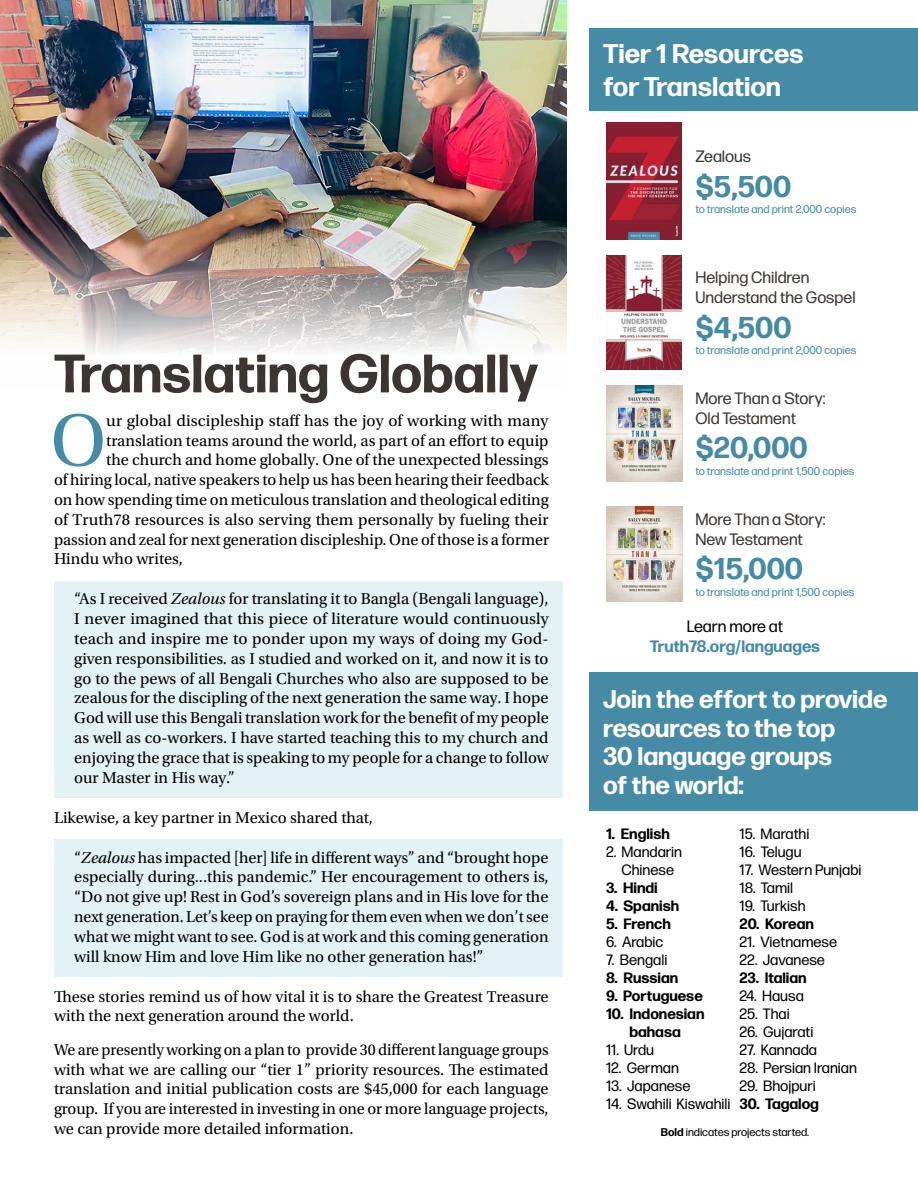
<style>
.page{position:relative;width:918px;height:1188px;background:#fff}
.page>*{position:absolute;margin:0;border:0;box-sizing:border-box;transform-origin:0 0}
.t1{font:77.1px "Utopia Std";color:#458ba5}
.t2{font:700 54px "Forma DJR Text";color:#3b3633}
.t3{font:700 30px "Forma DJR Text";color:#458ba5}
.t4{font:700 27px/32.4px "Forma DJR Text";color:#fff}
.t5{font:700 25.5px/28.5px "Forma DJR Text";color:#fff}
.t6{font:16.5px/19.8px "Utopia Std";color:#000;text-align:justify}
.t7{font:16.5px/19.8px "Forma DJR Text";color:#3b3633}
.t8{font:700 16.5px "Forma DJR Text";color:#458ba5}
.t9{font:16.5px "Forma DJR Text";color:#000}
.t10{font:15px/18px "Forma DJR Text";color:#000;text-align:center}
.t11{font:700 15px/18px "Forma DJR Text";color:#000;text-align:center}
.t12{font:11.25px "Forma DJR Text";color:#458ba5}
.t13{font:11.25px "Forma DJR Text";color:#000}
.s1{font-style:italic}
.s2{font-weight:700}
</style>
<div class="page">
<div style="left:54px;top:582px;width:508px;height:216px;background:#e3f2f4"></div>
<div style="left:54px;top:840px;width:508px;height:137px;background:#e3f2f4"></div>
<img style="left:606px;top:123px;width:76px;height:117px">
<img style="left:606px;top:255px;width:76px;height:115px">
<img style="left:606px;top:386px;width:76px;height:95px">
<img style="left:606px;top:507px;width:76px;height:95px">
<div style="left:590px;top:28px;width:328px;height:83px;background:#458ba5"></div>
<div style="left:590px;top:672px;width:328px;height:139px;background:#458ba5"></div>
<img style="left:0;top:0;width:567px;height:352px">
<h2 class="t2" style="left:54px;top:339px;width:485px">Translating Globally</h2>
<h1 class="t1" style="left:50px;top:399px;width:57px">O</h1>
<p class="t6" style="left:106px;top:411px;width:444px">ur global discipleship staff has the joy of working with many</p>
<p class="t6" style="left:106px;top:431px;width:444px">translation teams around the world, as part of an effort to equip</p>
<p class="t6" style="left:106px;top:450px;width:444px">the church and home globally. One of the unexpected blessings</p>
<p class="t6" style="left:54px;top:470px;width:496px">of hiring local, native speakers to help us has been hearing their feedback</p>
<p class="t6" style="left:54px;top:490px;width:496px">on how spending time on meticulous translation and theological editing</p>
<p class="t6" style="left:54px;top:510px;width:496px">of Truth78 resources is also serving them personally by fueling their</p>
<p class="t6" style="left:54px;top:530px;width:497px">passion and zeal for next generation discipleship. One of those is a former</p>
<p class="t6" style="left:54px;top:549px;width:130px">Hindu who writes,</p>
<p class="t6" style="left:74px;top:589px;width:476px">“As I received <span class="s1">Zealous</span> for translating it to Bangla (Bengali language), I never imagined that this piece of literature would continuously teach and inspire me to ponder upon my ways of doing my God&shy;given responsibilities. as I studied and worked on it, and now it is to go to the pews of all Bengali Churches who also are supposed to be zealous for the discipling of the next generation the same way. I hope God will use this Bengali translation work for the benefit of my people as well as co-workers. I have started teaching this to my church and enjoying the grace that is speaking to my people for a change to follow our Master in His way.”</p>
<p class="t6" style="left:54px;top:808px;width:321px">Likewise, a key partner in Mexico shared that,</p>
<p class="t6" style="left:74px;top:848px;width:476px">“<span class="s1">Zealous</span> has impacted [her] life in different ways” and “brought hope especially during...this pandemic.” Her encouragement to others is, “Do not give up! Rest in God’s sovereign plans and in His love for the next generation. Let’s keep on praying for them even when we don’t see what we might want to see. God is at work and this coming generation will know Him and love Him like no other generation has!”</p>
<p class="t6" style="left:54px;top:987px;width:496px">These stories remind us of how vital it is to share the Greatest Treasure with the next generation around the world.</p>
<p class="t6" style="left:54px;top:1040px;width:496px">We are presently working on a plan to provide 30 different language groups with what we are calling our “tier 1” priority resources. The estimated translation and initial publication costs are $45,000 for each language group. If you are interested in investing in one or more language projects, we can provide more detailed information.</p>
<h3 class="t4" style="left:603px;top:37px;width:202px">Tier 1 Resources for Translation</h3>
<p class="t7" style="left:695px;top:146px;width:57px">Zealous</p>
<h3 class="t3" style="left:695px;top:167px;width:97px">$5,500</h3>
<p class="t12" style="left:695px;top:202px;width:162px">to translate and print 2,000 copies</p>
<p class="t7" style="left:695px;top:267px;width:162px">Helping Children<br>Understand the Gospel</p>
<h3 class="t3" style="left:695px;top:308px;width:98px">$4,500</h3>
<p class="t12" style="left:695px;top:343px;width:162px">to translate and print 2,000 copies</p>
<p class="t7" style="left:695px;top:388px;width:132px">More Than a Story:<br>Old Testament</p>
<h3 class="t3" style="left:695px;top:429px;width:114px">$20,000</h3>
<p class="t12" style="left:695px;top:464px;width:160px">to translate and print 1,500 copies</p>
<p class="t7" style="left:695px;top:509px;width:132px">More Than a Story:<br>New Testament</p>
<h3 class="t3" style="left:695px;top:549px;width:109px">$15,000</h3>
<p class="t12" style="left:695px;top:585px;width:160px">to translate and print 1,500 copies</p>
<p class="t9" style="left:687px;top:616px;width:98px">Learn more at</p>
<p class="t8" style="left:650px;top:636px;width:172px">Truth78.org/languages</p>
<h3 class="t5" style="left:603px;top:685px;width:286px">Join the effort to provide resources to the top<br>30 language groups<br>of the world:</h3>
<p class="t11" style="left:606px;top:825px;width:65px">1. English</p>
<p class="t10" style="left:606px;top:843px;width:78px">2. Mandarin<br>Chinese</p>
<p class="t11" style="left:606px;top:879px;width:53px">3. Hindi</p>
<p class="t11" style="left:606px;top:897px;width:75px">4. Spanish</p>
<p class="t11" style="left:606px;top:915px;width:66px">5. French</p>
<p class="t10" style="left:606px;top:933px;width:59px">6. Arabic</p>
<p class="t10" style="left:606px;top:951px;width:63px">7. Bengali</p>
<p class="t11" style="left:606px;top:969px;width:74px">8. Russian</p>
<p class="t11" style="left:606px;top:987px;width:98px">9. Portuguese</p>
<p class="t11" style="left:606px;top:1005px;width:100px">10. Indonesian bahasa</p>
<p class="t10" style="left:606px;top:1041px;width:50px">11. Urdu</p>
<p class="t10" style="left:606px;top:1059px;width:74px">12. German</p>
<p class="t10" style="left:606px;top:1077px;width:86px">13. Japanese</p>
<p class="t10" style="left:606px;top:1095px;width:126px">14. Swahili Kiswahili</p>
<p class="t10" style="left:740px;top:825px;width:71px">15. Marathi</p>
<p class="t10" style="left:740px;top:843px;width:64px">16. Telugu</p>
<p class="t10" style="left:740px;top:861px;width:123px">17. Western Punjabi</p>
<p class="t10" style="left:740px;top:879px;width:55px">18. Tamil</p>
<p class="t10" style="left:740px;top:897px;width:68px">19. Turkish</p>
<p class="t11" style="left:740px;top:915px;width:76px">20. Korean</p>
<p class="t10" style="left:740px;top:933px;width:99px">21. Vietnamese</p>
<p class="t10" style="left:740px;top:951px;width:87px">22. Javanese</p>
<p class="t11" style="left:740px;top:969px;width:69px">23. Italian</p>
<p class="t10" style="left:740px;top:987px;width:66px">24. Hausa</p>
<p class="t10" style="left:740px;top:1005px;width:52px">25. Thai</p>
<p class="t10" style="left:740px;top:1023px;width:75px">26. Gujarati</p>
<p class="t10" style="left:740px;top:1041px;width:79px">27. Kannada</p>
<p class="t10" style="left:740px;top:1059px;width:119px">28. Persian Iranian</p>
<p class="t10" style="left:740px;top:1077px;width:78px">29. Bhojpuri</p>
<p class="t11" style="left:740px;top:1095px;width:81px">30. Tagalog</p>
<p class="t13" style="left:661px;top:1126px;width:150px"><span class="s2">Bold</span> indicates projects started.</p>
</div>
